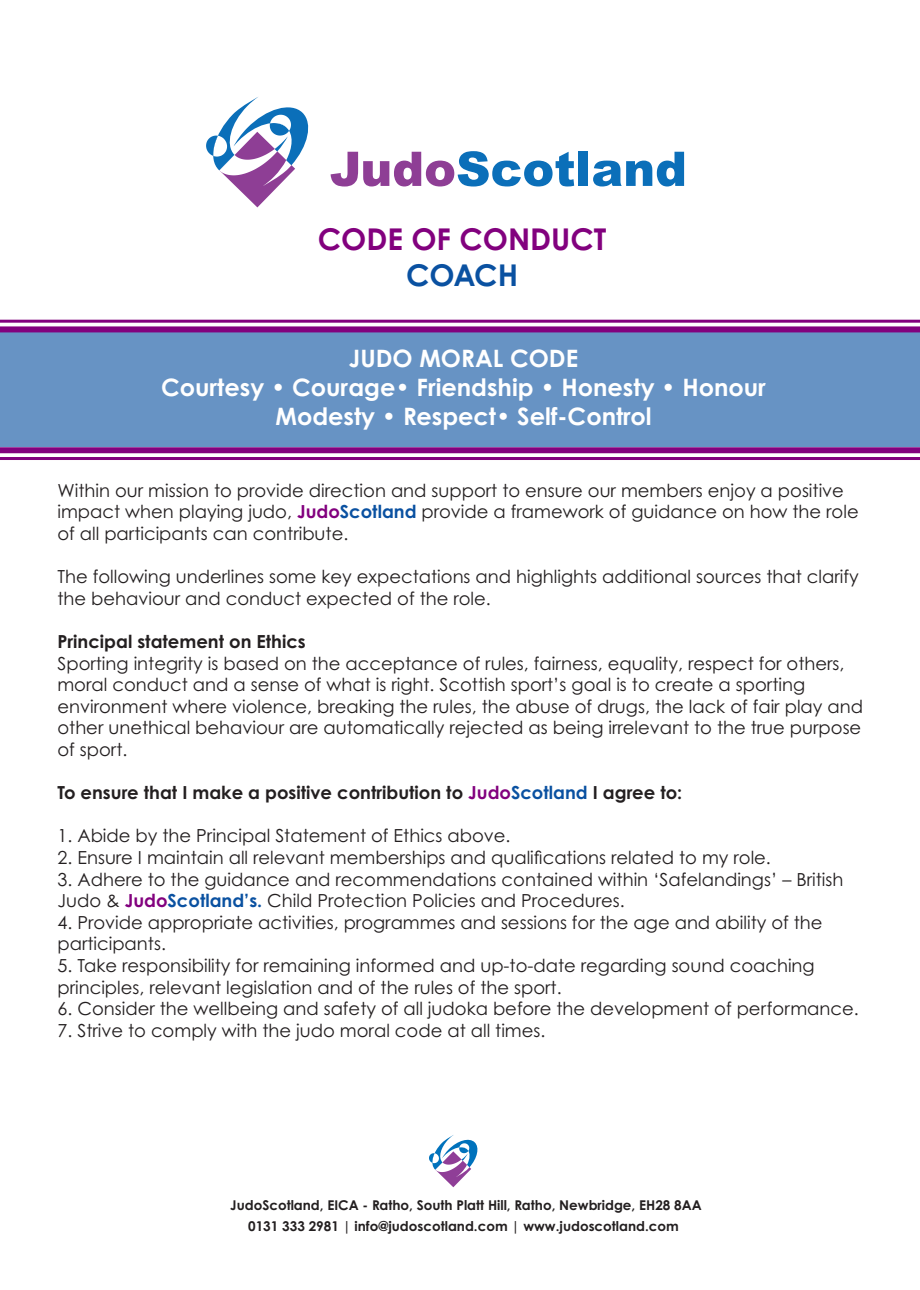
<style>
.page{position:relative;width:920px;height:1290px;background:#fff}
.page>*{position:absolute;margin:0;border:0;box-sizing:border-box;transform-origin:0 0}
.t1{font:700 30px/36px "Century Gothic Pro";color:#82017e;text-align:center}
.t2{font:700 24px/28.8px "Century Gothic Pro";color:#fff;text-align:center}
.t3{font:18px/21.6px "Century Gothic Pro";color:#231f20}
.t4{font:700 18px "Century Gothic Pro";color:#231f20}
.t5{font:700 13.5px/21.6px "Century Gothic Pro";color:#231f20;text-align:center}
.s1{color:#0a51a1}
.s2{font-weight:700;color:#82017e}
.s3{font-weight:700;color:#0a51a1}
.s4{color:#82017e}
</style>
<div class="page">
<svg style="left:206px;top:97px;width:103px;height:110px"></svg>
<svg style="left:331px;top:151px;width:243px;height:35px"></svg>
<div style="left:579px;top:152px;width:9px;height:34px;background:#0b6fb9"></div>
<svg style="left:593px;top:152px;width:91px;height:34px"></svg>
<div style="left:0;top:330px;width:920px;height:117px;background:#6793c4"></div>
<div style="left:0;top:447px;width:920px;height:6px;background:#82017e"></div>
<div style="left:0;top:326px;width:920px;height:6px;background:#82017e"></div>
<hr style="left:0;top:320px;width:920px;height:3px;background:#82017e">
<hr style="left:0;top:457px;width:920px;height:3px;background:#82017e">
<svg style="left:429px;top:1135px;width:49px;height:52px"></svg>
<p class="t1" style="left:318px;top:221px;width:290px">CODE OF CONDUCT<br><span class="s1">COACH</span></p>
<p class="t2" style="left:161px;top:343px;width:606px">JUDO MORAL CODE<br>Courtesy • Courage• Friendship • Honesty • Honour<br>Modesty • Respect• Self-Control</p>
<p class="t3" style="left:57px;top:479px;width:803px">Within our mission to provide direction and support to ensure our members enjoy a positive impact when playing judo, <span class="s2">Judo</span><span class="s3">Scotland</span> provide a framework of guidance on how the role of all participants can contribute.</p>
<p class="t3" style="left:57px;top:566px;width:803px">The following underlines some key expectations and highlights additional sources that clarify the behaviour and conduct expected of the role.</p>
<p class="t4" style="left:57px;top:630px;width:250px">Principal statement on Ethics</p>
<p class="t3" style="left:57px;top:652px;width:807px">Sporting integrity is based on the acceptance of rules, fairness, equality, respect for others, moral conduct and a sense of what is right. Scottish sport’s goal is to create a sporting environment where violence, breaking the rules, the abuse of drugs, the lack of fair play and other unethical behaviour are automatically rejected as being irrelevant to the true purpose of sport.</p>
<p class="t4" style="left:57px;top:781px;width:626px">To ensure that I make a positive contribution to <span class="s4">Judo</span><span class="s1">Scotland</span> I agree to:</p>
<p class="t3" style="left:57px;top:825px;width:455px">1. Abide by the Principal Statement of Ethics above.</p>
<p class="t3" style="left:57px;top:846px;width:715px">2. Ensure I maintain all relevant memberships and qualifications related to my role.</p>
<p class="t3" style="left:57px;top:868px;width:787px">3. Adhere to the guidance and recommendations contained within ‘Safelandings’ – British<br>Judo &amp; <span class="s2">Judo</span><span class="s3">Scotland’s.</span> Child Protection Policies and Procedures.</p>
<p class="t3" style="left:57px;top:911px;width:767px">4. Provide appropriate activities, programmes and sessions for the age and ability of the participants.</p>
<p class="t3" style="left:57px;top:954px;width:759px">5. Take responsibility for remaining informed and up-to-date regarding sound coaching principles, relevant legislation and of the rules of the sport.</p>
<p class="t3" style="left:57px;top:998px;width:803px">6. Consider the wellbeing and safety of all judoka before the development of performance.</p>
<p class="t3" style="left:57px;top:1019px;width:490px">7. Strive to comply with the judo moral code at all times.</p>
<p class="t5" style="left:230px;top:1193px;width:473px">JudoScotland, EICA - Ratho, South Platt Hill, Ratho, Newbridge, EH28 8AA<br>0131 333 2981 | info@judoscotland.com | www.judoscotland.com</p>
</div>
